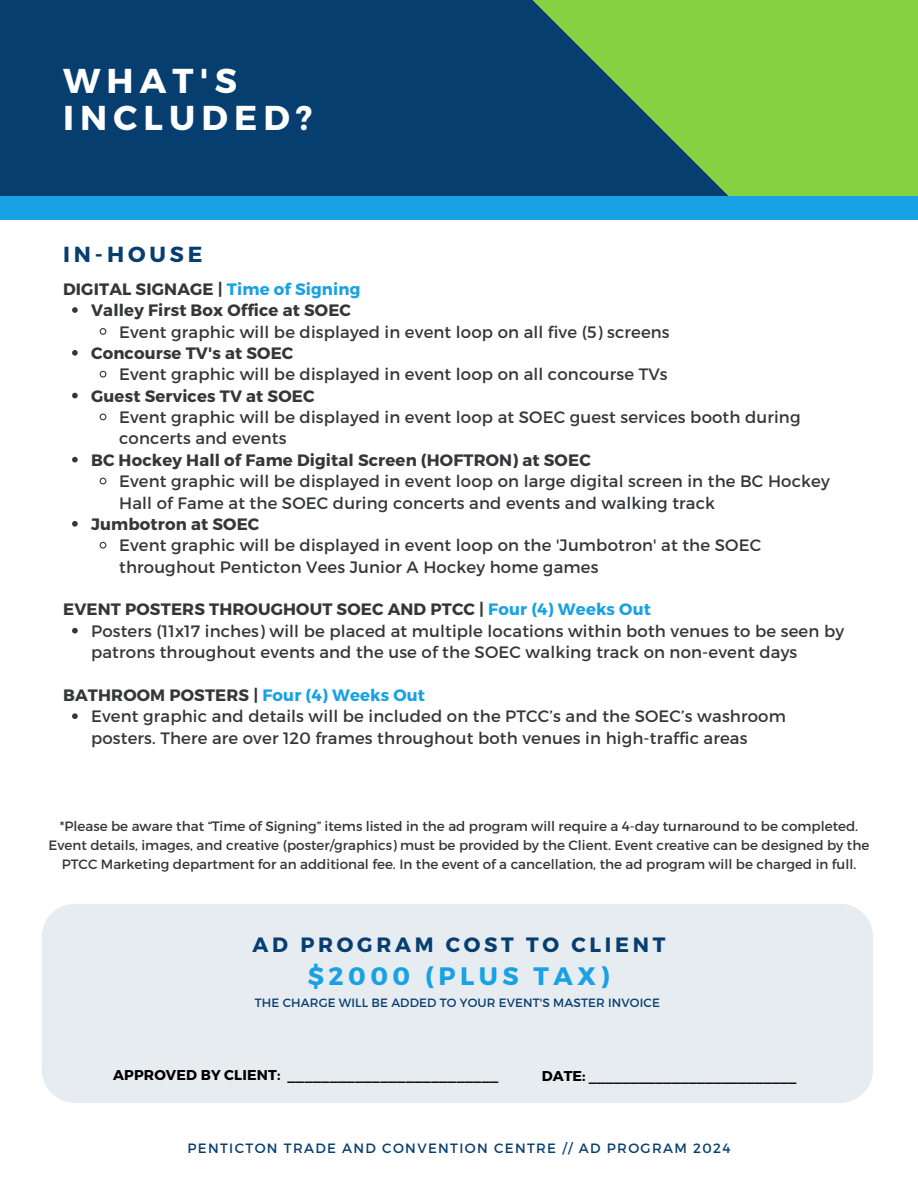
<style>
.page{position:relative;width:918px;height:1188px;background:#fff}
.page>*{position:absolute;margin:0;border:0;box-sizing:border-box;transform-origin:0 0}
.t1{font:700 34.5px "Montserrat";letter-spacing:.18em;color:#fff}
.t2{font:700 25.2px "Montserrat";letter-spacing:.18em;color:#18a1e4}
.t3{font:700 21.75px "Montserrat";letter-spacing:.18em;color:#073e70}
.t4{font:700 20.7px "Montserrat";letter-spacing:.18em;color:#073e70}
.t5{font:16.5px/21.3px "Montserrat";letter-spacing:.01em;color:#353639}
.t6{font:700 16.5px "Montserrat";letter-spacing:.01em;color:#353639}
.t7{font:700 14.25px "Montserrat";letter-spacing:.01em;color:#000}
.t8{font:13.5px/19.2px "Montserrat";color:#353639;text-align:center}
.t9{font:13.5px "Montserrat";letter-spacing:.1em;color:#073e70}
.t10{font:12px "Montserrat";letter-spacing:.01em;color:#073e70}
.s1{color:#18a1e4}
</style>
<div class="page">
<div style="left:0;top:0;width:902px;height:204px;background:#073e70"></div>
<svg style="left:533px;top:0;width:385px;height:196px;fill:#85d141"></svg>
<div style="left:0;top:196px;width:918px;height:25px;background:#18a1e4"></div>
<svg style="left:72px;top:307px;width:6px;height:6px"></svg>
<svg style="left:99px;top:328px;width:8px;height:7px"></svg>
<svg style="left:72px;top:350px;width:6px;height:6px"></svg>
<svg style="left:99px;top:370px;width:8px;height:8px"></svg>
<svg style="left:72px;top:393px;width:6px;height:5px"></svg>
<svg style="left:99px;top:413px;width:8px;height:8px"></svg>
<svg style="left:72px;top:457px;width:6px;height:5px"></svg>
<svg style="left:99px;top:477px;width:8px;height:8px"></svg>
<svg style="left:72px;top:521px;width:6px;height:6px"></svg>
<svg style="left:99px;top:541px;width:8px;height:8px"></svg>
<svg style="left:72px;top:628px;width:6px;height:5px"></svg>
<svg style="left:72px;top:713px;width:6px;height:6px"></svg>
<div style="left:42px;top:904px;width:831px;height:199px;background:#e6ecf0;border-radius:33px"></div>
<p class="t1" style="left:63px;top:58px;width:175px">WHAT'S</p>
<p class="t1" style="left:63px;top:95px;width:251px">INCLUDED?</p>
<p class="t3" style="left:63px;top:240px;width:141px">IN-HOUSE</p>
<p class="t6" style="left:63px;top:278px;width:299px">DIGITAL SIGNAGE | <span class="s1">Time of Signing</span></p>
<p class="t6" style="left:91px;top:300px;width:261px">Valley First Box Office at SOEC</p>
<p class="t5" style="left:119px;top:320px;width:552px">Event graphic will be displayed in event loop on all five (5) screens</p>
<p class="t6" style="left:91px;top:342px;width:204px">Concourse TV's at SOEC</p>
<p class="t5" style="left:119px;top:363px;width:550px">Event graphic will be displayed in event loop on all concourse TVs</p>
<p class="t6" style="left:91px;top:385px;width:225px">Guest Services TV at SOEC</p>
<p class="t5" style="left:119px;top:406px;width:683px">Event graphic will be displayed in event loop at SOEC guest services booth during concerts and events</p>
<p class="t6" style="left:91px;top:449px;width:501px">BC Hockey Hall of Fame Digital Screen (HOFTRON) at SOEC</p>
<p class="t5" style="left:119px;top:470px;width:712px">Event graphic will be displayed in event loop on large digital screen in the BC Hockey<br>Hall of Fame at the SOEC during concerts and events and walking track</p>
<p class="t6" style="left:91px;top:513px;width:170px">Jumbotron at SOEC</p>
<p class="t5" style="left:119px;top:534px;width:643px">Event graphic will be displayed in event loop on the 'Jumbotron' at the SOEC throughout Penticton Vees Junior A Hockey home games</p>
<p class="t6" style="left:63px;top:599px;width:589px">EVENT POSTERS THROUGHOUT SOEC AND PTCC | <span class="s1">Four (4) Weeks Out</span></p>
<p class="t5" style="left:91px;top:620px;width:755px">Posters (11x17 inches) will be placed at multiple locations within both venues to be seen by patrons throughout events and the use of the SOEC walking track on non-event days</p>
<p class="t6" style="left:63px;top:684px;width:364px">BATHROOM POSTERS | <span class="s1">Four (4) Weeks Out</span></p>
<p class="t5" style="left:91px;top:705px;width:696px">Event graphic and details will be included on the PTCC’s and the SOEC’s washroom posters. There are over 120 frames throughout both venues in high-traffic areas</p>
<p class="t8" style="left:60px;top:816px;width:800px">*Please be aware that “Time of Signing” items listed in the ad program will require a 4-day turnaround to be completed.</p>
<p class="t8" style="left:49px;top:835px;width:822px">Event details, images, and creative (poster/graphics) must be provided by the Client. Event creative can be designed by the<br>PTCC Marketing department for an additional fee. In the event of a cancellation, the ad program will be charged in full.</p>
<p class="t4" style="left:253px;top:931px;width:414px">AD PROGRAM COST TO CLIENT</p>
<p class="t2" style="left:308px;top:959px;width:303px">$2000 (PLUS TAX)</p>
<p class="t10" style="left:255px;top:995px;width:406px">THE CHARGE WILL BE ADDED TO YOUR EVENT'S MASTER INVOICE</p>
<p class="t7" style="left:113px;top:1066px;width:387px">APPROVED BY CLIENT: _________________________</p>
<p class="t7" style="left:542px;top:1066px;width:256px">DATE: _________________________</p>
<p class="t9" style="left:187px;top:1139px;width:545px">PENTICTON TRADE AND CONVENTION CENTRE // AD PROGRAM 2024</p>
</div>
